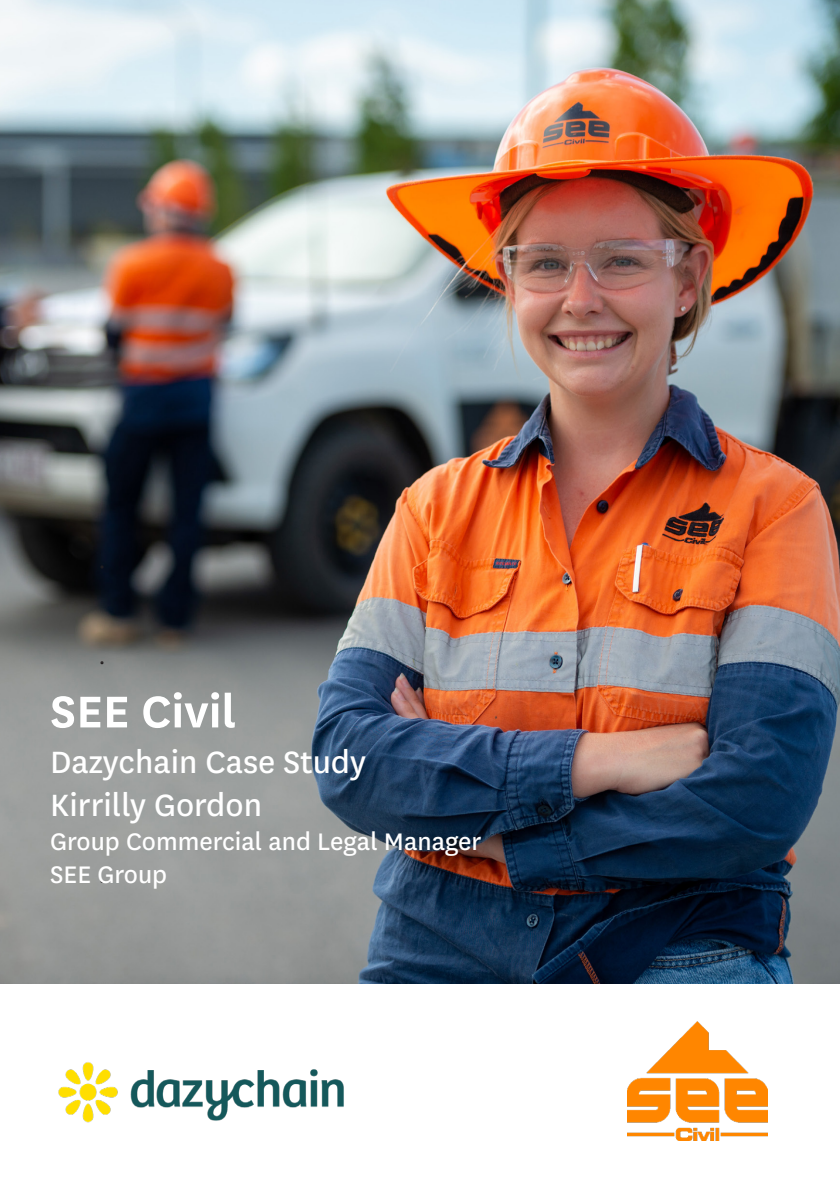
<style>
.page{position:relative;width:840px;height:1191px;background:#fff}
.page>*{position:absolute;margin:0;border:0;box-sizing:border-box;transform-origin:0 0}
.t1{font:600 52px "National";color:#fff}
.t2{font:36px "National";color:#fff}
.t3{font:28px "National";color:#fff}
</style>
<div class="page">
<img style="left:0;top:0;width:839px;height:983px">
<svg style="left:99px;top:660px;width:5px;height:5px"></svg>
<svg style="left:99px;top:879px;width:5px;height:5px"></svg>
<svg style="left:99px;top:564px;width:5px;height:5px"></svg>
<img style="left:58px;top:1062px;width:286px;height:61px">
<img style="left:627px;top:1021px;width:140px;height:119px">
<p class="t1" style="left:50px;top:675px;width:188px">SEE Civil</p>
<p class="t2" style="left:50px;top:737px;width:317px">Dazychain Case Study</p>
<p class="t2" style="left:50px;top:781px;width:213px">Kirrilly Gordon</p>
<p class="t3" style="left:50px;top:822px;width:433px">Group Commercial and Legal Manager</p>
<p class="t3" style="left:50px;top:856px;width:119px">SEE Group</p>
</div>
